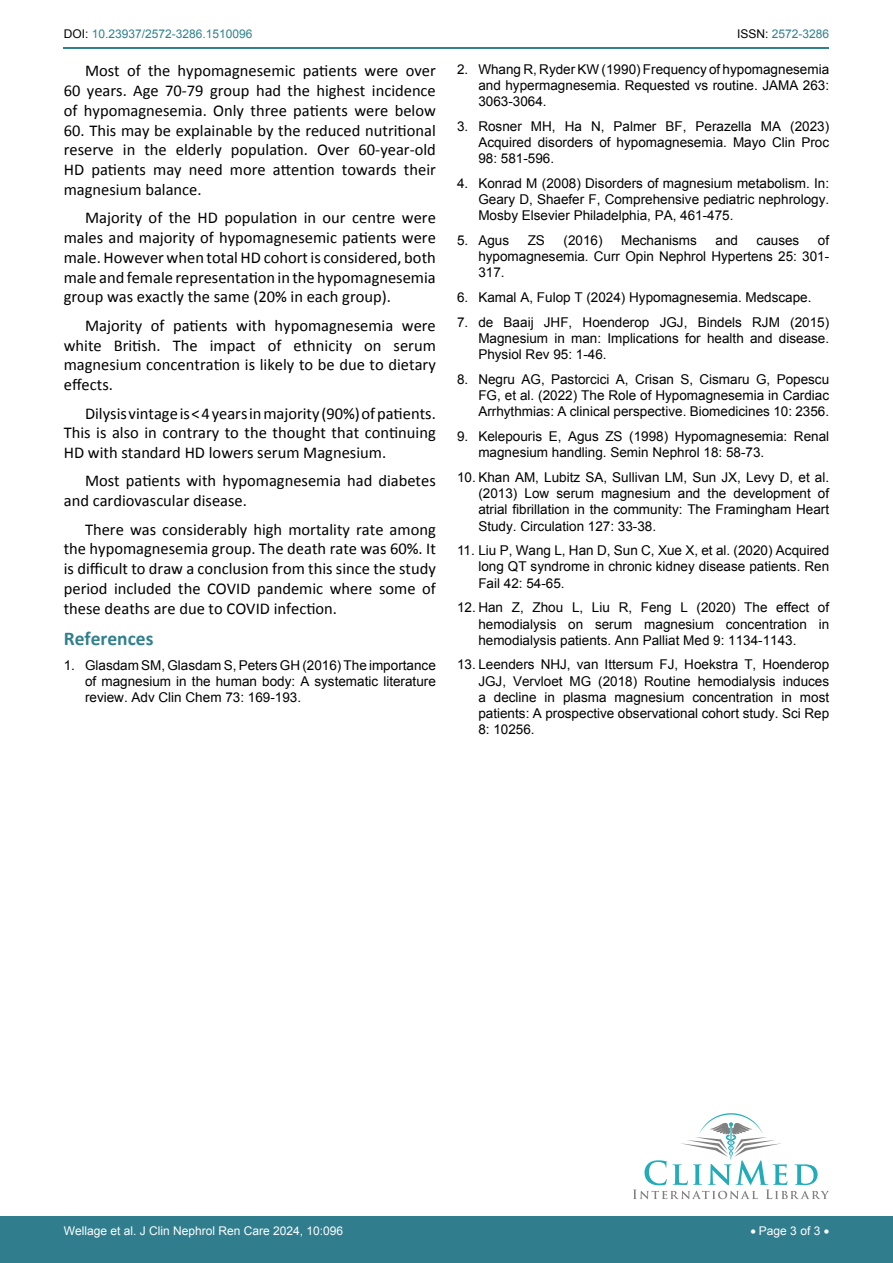
<style>
.page{position:relative;width:893px;height:1263px;background:#fff}
.page>*{position:absolute;margin:0;border:0;box-sizing:border-box;transform-origin:0 0}
.t1{font:700 19.5px "Calibri";color:#30808d}
.t2{font:16.5px/19.8px "Calibri";color:#000;text-align:justify}
.t3{font:13.5px/16.2px "Arial";color:#000;text-align:justify}
.t4{font:12px "Arial";color:#fff}
.t5{font:12px "Arial";color:#30808d}
.s1{color:#000}
</style>
<div class="page">
<hr style="left:64px;top:47px;width:765px;height:1px;background:#30808d">
<div style="left:0;top:1217px;width:893px;height:46px;background:#307d8d"></div>
<svg style="left:633px;top:1113px;width:196px;height:86px"></svg>
<p class="t5" style="left:64px;top:26px;width:190px"><span class="s1">DOI:</span> 10.23937/2572-3286.1510096</p>
<p class="t5" style="left:737px;top:26px;width:94px"><span class="s1">ISSN:</span> 2572-3286</p>
<p class="t2" style="left:64px;top:61px;width:374px;text-indent:21px">Most of the hypomagnesemic patients were over 60 years. Age 70-79 group had the highest incidence of hypomagnesemia. Only three patients were below</p>
<p class="t2" style="left:64px;top:120px;width:374px">60. This may be explainable by the reduced nutritional reserve in the elderly population. Over 60-year-old HD patients may need more attention towards their magnesium balance.</p>
<p class="t2" style="left:64px;top:208px;width:374px;text-indent:21px">Majority of the HD population in our centre were males and majority of hypomagnesemic patients were male. However when total HD cohort is considered, both male and female representation in the hypomagnesemia group was exactly the same (20% in each group).</p>
<p class="t2" style="left:64px;top:315px;width:374px;text-indent:21px">Majority of patients with hypomagnesemia were white British. The impact of ethnicity on serum magnesium concentration is likely to be due to dietary effects.</p>
<p class="t2" style="left:64px;top:403px;width:374px;text-indent:21px">Dilysis vintage is &lt; 4 years in majority (90%) of patients.<br>This is also in contrary to the thought that continuing HD with standard HD lowers serum Magnesium.</p>
<p class="t2" style="left:64px;top:471px;width:374px;text-indent:21px">Most patients with hypomagnesemia had diabetes and cardiovascular disease.</p>
<p class="t2" style="left:64px;top:519px;width:374px;text-indent:21px">There was considerably high mortality rate among the hypomagnesemia group. The death rate was 60%. It is difficult to draw a conclusion from this since the study period included the COVID pandemic where some of these deaths are due to COVID infection.</p>
<h1 class="t1" style="left:64px;top:626px;width:91px">References</h1>
<p class="t3" style="left:85px;top:657px;width:352px;text-indent:-21px">1. Glasdam SM, Glasdam S, Peters GH (2016) The importance of magnesium in the human body: A systematic literature review. Adv Clin Chem 73: 169-193.</p>
<p class="t3" style="left:478px;top:61px;width:352px;text-indent:-21px">2. Whang R, Ryder KW (1990) Frequency of hypomagnesemia and hypermagnesemia. Requested vs routine. JAMA 263:<br>3063-3064.</p>
<p class="t3" style="left:478px;top:118px;width:352px;text-indent:-21px">3. Rosner MH, Ha N, Palmer BF, Perazella MA (2023)<br>Acquired disorders of hypomagnesemia. Mayo Clin Proc 98: 581-596.</p>
<p class="t3" style="left:478px;top:175px;width:352px;text-indent:-21px">4. Konrad M (2008) Disorders of magnesium metabolism. In:<br>Geary D, Shaefer F, Comprehensive pediatric nephrology.<br>Mosby Elsevier Philadelphia, PA, 461-475.</p>
<p class="t3" style="left:457px;top:232px;width:54px">5. Agus</p>
<p class="t3" style="left:528px;top:232px;width:19px">ZS</p>
<p class="t3" style="left:564px;top:232px;width:41px">(2016)</p>
<p class="t3" style="left:621px;top:232px;width:77px">Mechanisms</p>
<p class="t3" style="left:715px;top:232px;width:24px">and</p>
<p class="t3" style="left:757px;top:232px;width:44px">causes</p>
<p class="t3" style="left:478px;top:232px;width:352px;text-indent:340px">of hypomagnesemia. Curr Opin Nephrol Hypertens 25: 301- 317.</p>
<p class="t3" style="left:457px;top:289px;width:356px">6. Kamal A, Fulop T (2024) Hypomagnesemia. Medscape.</p>
<p class="t3" style="left:478px;top:314px;width:352px;text-indent:-21px">7. de Baaij JHF, Hoenderop JGJ, Bindels RJM (2015)<br>Magnesium in man: Implications for health and disease.<br>Physiol Rev 95: 1-46.</p>
<p class="t3" style="left:478px;top:371px;width:352px;text-indent:-21px">8. Negru AG, Pastorcici A, Crisan S, Cismaru G, Popescu FG, et al. (2022) The Role of Hypomagnesemia in Cardiac Arrhythmias: A clinical perspective. Biomedicines 10: 2356.</p>
<p class="t3" style="left:478px;top:428px;width:352px;text-indent:-21px">9. Kelepouris E, Agus ZS (1998) Hypomagnesemia: Renal magnesium handling. Semin Nephrol 18: 58-73.</p>
<p class="t3" style="left:478px;top:469px;width:352px;text-indent:-21px">10. Khan AM, Lubitz SA, Sullivan LM, Sun JX, Levy D, et al. (2013) Low serum magnesium and the development of atrial fibrillation in the community: The Framingham Heart Study. Circulation 127: 33-38.</p>
<p class="t3" style="left:478px;top:542px;width:352px;text-indent:-21px">11. Liu P, Wang L, Han D, Sun C, Xue X, et al. (2020) Acquired long QT syndrome in chronic kidney disease patients. Ren Fail 42: 54-65.</p>
<p class="t3" style="left:478px;top:600px;width:352px;text-indent:-21px">12. Han Z, Zhou L, Liu R, Feng L (2020) The effect of hemodialysis on serum magnesium concentration in hemodialysis patients. Ann Palliat Med 9: 1134-1143.</p>
<p class="t3" style="left:478px;top:657px;width:352px;text-indent:-21px">13. Leenders NHJ, van Ittersum FJ, Hoekstra T, Hoenderop JGJ, Vervloet MG (2018) Routine hemodialysis induces a decline in plasma magnesium concentration in most patients: A prospective observational cohort study. Sci Rep 8: 10256.</p>
<p class="t4" style="left:64px;top:1223px;width:281px">Wellage et al. J Clin Nephrol Ren Care 2024, 10:096</p>
<p class="t4" style="left:750px;top:1223px;width:80px">• Page 3 of 3 •</p>
</div>
